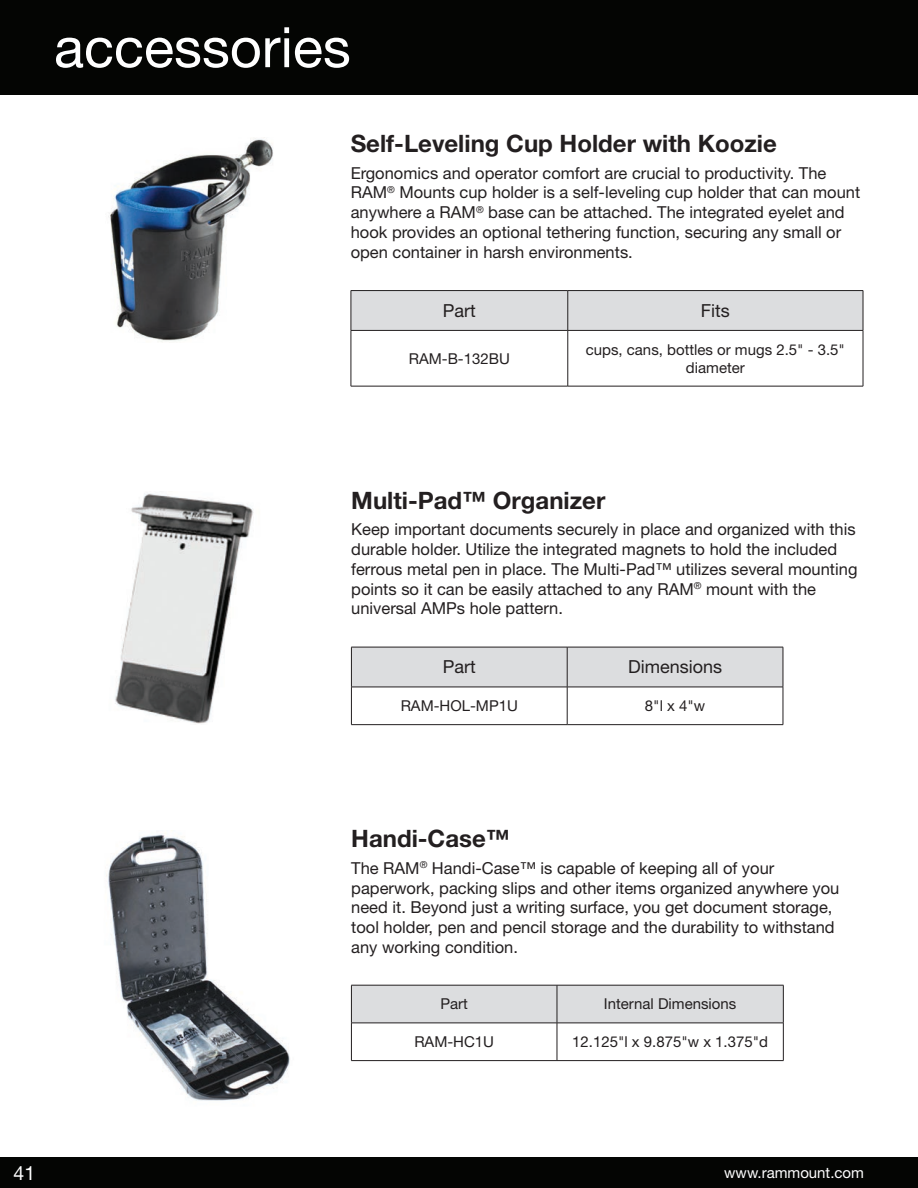
<style>
.page{position:relative;width:918px;height:1188px;background:#fff}
.page>*{position:absolute;margin:0;border:0;box-sizing:border-box;transform-origin:0 0}
.t1{font:55.8px "Helvetica Neue LT Std";color:#fff}
.t2{font:700 24px "Helvetica Neue LT Std";color:#231f20}
.t3{font:19.5px "Helvetica Neue LT Std";color:#fff}
.t4{font:18px "Helvetica Neue LT Std";color:#231f20}
.t5{font:16.5px/19.8px "Helvetica Neue LT Std";color:#231f20}
.t6{font:15px/18px "Helvetica Neue LT Std";color:#231f20;text-align:center}
.t7{font:15px "Helvetica Neue LT Std";color:#fff}
</style>
<div class="page">
<div style="left:0;top:0;width:918px;height:94px;background:#040503"></div>
<div style="left:0;top:1157px;width:918px;height:31px;background:#040503"></div>
<div style="left:352px;top:291px;width:511px;height:39px;background:#dcdddf"></div>
<hr style="left:351px;top:290px;width:217px;height:1px;background:#231f20">
<hr style="left:351px;top:291px;width:1px;height:39px;background:#231f20">
<hr style="left:568px;top:290px;width:295px;height:1px;background:#231f20">
<hr style="left:568px;top:291px;width:1px;height:39px;background:#231f20">
<hr style="left:863px;top:291px;width:1px;height:39px;background:#231f20">
<hr style="left:351px;top:330px;width:217px;height:1px;background:#231f20">
<hr style="left:351px;top:331px;width:1px;height:55px;background:#231f20">
<hr style="left:568px;top:330px;width:295px;height:1px;background:#231f20">
<hr style="left:568px;top:331px;width:1px;height:55px;background:#231f20">
<hr style="left:863px;top:331px;width:1px;height:55px;background:#231f20">
<hr style="left:351px;top:386px;width:217px;height:1px;background:#231f20">
<hr style="left:568px;top:386px;width:295px;height:1px;background:#231f20">
<img style="left:108px;top:137px;width:165px;height:205px">
<div style="left:352px;top:648px;width:431px;height:39px;background:#dcdddf"></div>
<hr style="left:351px;top:647px;width:216px;height:1px;background:#231f20">
<hr style="left:351px;top:647px;width:1px;height:40px;background:#231f20">
<hr style="left:567px;top:647px;width:216px;height:1px;background:#231f20">
<hr style="left:567px;top:647px;width:1px;height:40px;background:#231f20">
<hr style="left:783px;top:647px;width:1px;height:40px;background:#231f20">
<hr style="left:351px;top:687px;width:216px;height:1px;background:#231f20">
<hr style="left:351px;top:687px;width:1px;height:37px;background:#231f20">
<hr style="left:567px;top:687px;width:216px;height:1px;background:#231f20">
<hr style="left:567px;top:687px;width:1px;height:37px;background:#231f20">
<hr style="left:783px;top:687px;width:1px;height:37px;background:#231f20">
<hr style="left:351px;top:724px;width:216px;height:1px;background:#231f20">
<hr style="left:567px;top:724px;width:216px;height:1px;background:#231f20">
<img style="left:115px;top:493px;width:139px;height:231px">
<div style="left:352px;top:986px;width:431px;height:37px;background:#dcdddf"></div>
<hr style="left:351px;top:985px;width:206px;height:1px;background:#231f20">
<hr style="left:351px;top:985px;width:1px;height:38px;background:#231f20">
<hr style="left:557px;top:985px;width:227px;height:1px;background:#231f20">
<hr style="left:557px;top:985px;width:1px;height:38px;background:#231f20">
<hr style="left:783px;top:985px;width:1px;height:38px;background:#231f20">
<hr style="left:351px;top:1023px;width:206px;height:1px;background:#231f20">
<hr style="left:351px;top:1023px;width:1px;height:37px;background:#231f20">
<hr style="left:557px;top:1023px;width:227px;height:1px;background:#231f20">
<hr style="left:557px;top:1023px;width:1px;height:37px;background:#231f20">
<hr style="left:783px;top:1023px;width:1px;height:37px;background:#231f20">
<hr style="left:351px;top:1060px;width:206px;height:1px;background:#231f20">
<hr style="left:557px;top:1060px;width:227px;height:1px;background:#231f20">
<img style="left:106px;top:830px;width:184px;height:271px">
<h1 class="t1" style="left:54px;top:14px;width:298px">accessories</h1>
<h2 class="t2" style="left:351px;top:129px;width:428px">Self-Leveling Cup Holder with Koozie</h2>
<p class="t5" style="left:351px;top:163px;width:511px">Ergonomics and operator comfort are crucial to productivity. The RAM<sup>®</sup> Mounts cup holder is a self-leveling cup holder that can mount anywhere a RAM<sup>®</sup> base can be attached. The integrated eyelet and hook provides an optional tethering function, securing any small or open container in harsh environments.</p>
<p class="t4" style="left:443px;top:300px;width:34px">Part</p>
<p class="t4" style="left:701px;top:300px;width:30px">Fits</p>
<p class="t6" style="left:409px;top:349px;width:103px">RAM-B-132BU</p>
<p class="t6" style="left:586px;top:340px;width:261px">cups, cans, bottles or mugs 2.5" - 3.5" diameter</p>
<h2 class="t2" style="left:351px;top:485px;width:256px">Multi-Pad™ Organizer</h2>
<p class="t5" style="left:351px;top:519px;width:508px">Keep important documents securely in place and organized with this durable holder. Utilize the integrated magnets to hold the included ferrous metal pen in place. The Multi-Pad™ utilizes several mounting points so it can be easily attached to any RAM<sup>®</sup> mount with the universal AMPs hole pattern.</p>
<p class="t4" style="left:443px;top:656px;width:34px">Part</p>
<p class="t4" style="left:628px;top:656px;width:96px">Dimensions</p>
<p class="t6" style="left:401px;top:697px;width:119px">RAM-HOL-MP1U</p>
<p class="t6" style="left:645px;top:697px;width:62px">8"l x 4"w</p>
<h2 class="t2" style="left:351px;top:824px;width:160px">Handi-Case™</h2>
<p class="t5" style="left:351px;top:858px;width:490px">The RAM<sup>®</sup> Handi-Case™ is capable of keeping all of your paperwork, packing slips and other items organized anywhere you need it. Beyond just a writing surface, you get document storage, tool holder, pen and pencil storage and the durability to withstand any working condition.</p>
<p class="t6" style="left:440px;top:995px;width:29px">Part</p>
<p class="t6" style="left:604px;top:995px;width:134px">Internal Dimensions</p>
<p class="t6" style="left:414px;top:1033px;width:81px">RAM-HC1U</p>
<p class="t6" style="left:572px;top:1033px;width:197px">12.125"l x 9.875"w x 1.375"d</p>
<p class="t3" style="left:14px;top:1161px;width:23px">41</p>
<p class="t7" style="left:724px;top:1164px;width:141px">www.rammount.com</p>
</div>
